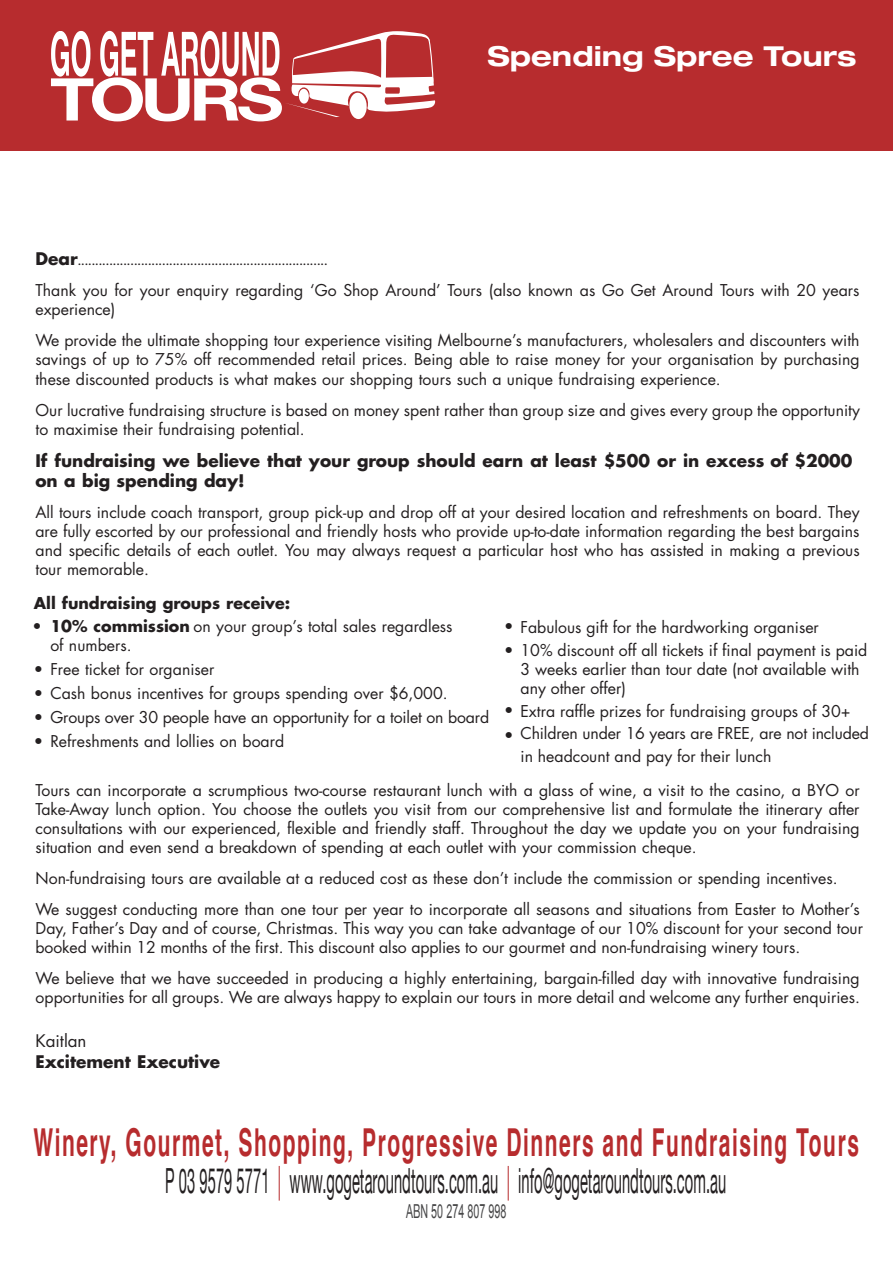
<style>
.page{position:relative;width:893px;height:1263px;background:#fff}
.page>*{position:absolute;margin:0;border:0;box-sizing:border-box;transform-origin:0 0}
.t1{font:700 38.55px "Helvetica";letter-spacing:.075em;color:#b72c2e;scale:.55 1}
.t2{font:34.65px "Helvetica Neue";letter-spacing:.005em;color:#231f20;scale:.42 1}
.t3{font:700 expanded 27.45px "Helvetica Neue";color:#fff}
.t4{font:19.2px "Arial";letter-spacing:.005em;color:#464647;scale:.56 1}
.t5{font:700 16.95px/20.2px "Futura";color:#231f20}
.t6{font:300 condensed 16.95px "Futura";color:#231f20}
.t7{font:15.9px/19px "Futura";color:#231f20}
.t8{font:700 15.9px "Futura";color:#231f20}
.s1{font-weight:700;font-stretch:normal}
.s2{font-weight:300;font-stretch:condensed}
.s3{font-weight:700}
.s4{font-weight:400}
.s5{color:#b72d2e}
.s6{font-family:"Helvetica Neue"}
</style>
<div class="page">
<div style="left:0;top:0;width:892px;height:151px;background:#b72c2e"></div>
<div style="left:884px;top:0;width:9px;height:151px;background:#b72c2e"></div>
<svg style="left:51px;top:30px;width:385px;height:92px"></svg>
<p class="t3" style="left:487px;top:39px;width:371px">Spending Spree Tours</p>
<p class="t6" style="left:35px;top:249px;width:294px"><span class="s1">Dear</span>.......................................................................</p>
<p class="t7" style="left:35px;top:281px;width:826px">Thank you for your enquiry regarding ‘Go Shop Around’ Tours (also known as Go Get Around Tours with 20 years experience)</p>
<p class="t7" style="left:35px;top:331px;width:826px;text-align:justify">We provide the ultimate shopping tour experience visiting Melbourne’s manufacturers, wholesalers and discounters with savings of up to 75% off recommended retail prices. Being able to raise money for your organisation by purchasing these discounted products is what makes our shopping tours such a unique fundraising experience.</p>
<p class="t7" style="left:36px;top:400px;width:826px">Our lucrative fundraising structure is based on money spent rather than group size and gives every group the opportunity to maximise their fundraising potential.</p>
<p class="t5" style="left:35px;top:450px;width:818px">If fundraising we believe that your group should earn at least $500 or in excess of $2000 on a big spending day!</p>
<p class="t7" style="left:35px;top:503px;width:826px;text-align:justify">All tours include coach transport, group pick-up and drop off at your desired location and refreshments on board. They are fully escorted by our professional and friendly hosts who provide up-to-date information regarding the best bargains and specific details of each outlet. You may always request a particular host who has assisted in making a previous tour memorable.</p>
<p class="t8" style="left:34px;top:592px;width:258px">All fundraising groups receive:</p>
<p class="t7" style="left:50px;top:617px;width:404px;text-indent:-16px"><span class="s2">•</span> <span class="s3">10% commission</span> on your group’s total sales regardless of numbers.</p>
<p class="t7" style="left:34px;top:660px;width:182px">• Free ticket for organiser</p>
<p class="t7" style="left:34px;top:684px;width:415px">• Cash bonus incentives for groups spending over $6,000.</p>
<p class="t7" style="left:34px;top:708px;width:457px">• Groups over 30 people have an opportunity for a toilet on board</p>
<p class="t7" style="left:34px;top:732px;width:252px">• Refreshments and lollies on board</p>
<p class="t7" style="left:504px;top:618px;width:316px">• Fabulous gift for the hardworking organiser</p>
<p class="t7" style="left:520px;top:641px;width:348px;text-indent:-16px">• 10% discount off all tickets if final payment is paid<br>3 weeks earlier than tour date (not available with any other offer)</p>
<p class="t7" style="left:504px;top:701px;width:348px">• Extra raffle prizes for fundraising groups of 30+</p>
<p class="t7" style="left:520px;top:722px;width:350px;line-height:22.6px;text-indent:-16px">• Children under 16 years are FREE, are not included in headcount and pay for their lunch</p>
<p class="t7" style="left:35px;top:780px;width:826px;text-align:justify">Tours can incorporate a scrumptious two-course restaurant lunch with a glass of wine, a visit to the casino, a BYO or Take-Away lunch option. You choose the outlets you visit from our comprehensive list and formulate the itinerary after consultations with our experienced, flexible and friendly staff. Throughout the day we update you on your fundraising situation and even send a breakdown of spending at each outlet with your commission cheque.</p>
<p class="t7" style="left:36px;top:863px;width:826px;line-height:31px">Non-fundraising tours are available at a reduced cost as these don’t include the commission or spending incentives.<br>We suggest conducting more than one tour per year to incorporate all seasons and situations from Easter to Mother’s</p>
<p class="t7" style="left:36px;top:919px;width:829px">Day, Father’s Day and of course, Christmas. This way you can take advantage of our 10% discount for your second tour booked within 12 months of the first. This discount also applies to our gourmet and non-fundraising winery tours.</p>
<p class="t7" style="left:36px;top:969px;width:826px">We believe that we have succeeded in producing a highly entertaining, bargain-filled day with innovative fundraising opportunities for all groups. We are always happy to explain our tours in more detail and welcome any further enquiries.</p>
<p class="t5" style="left:35px;top:1030px;width:186px"><span class="s4">Kaitlan<br></span>Excitement Executive</p>
<p class="t1" style="left:34px;top:1111px;width:1502px">Winery, Gourmet, Shopping, Progressive Dinners and Fundraising Tours</p>
<p class="t2" style="left:165px;top:1160px;width:1337px">P 03 9579 5771 <span class="s5">|</span> www.gogetaroundtours.com.au <span class="s5">|</span> info@gogetaroundtours.com.au</p>
<p class="t4" style="left:406px;top:1201px;width:180px"><span class="s6">AB</span>N 50 274 807 998</p>
</div>
